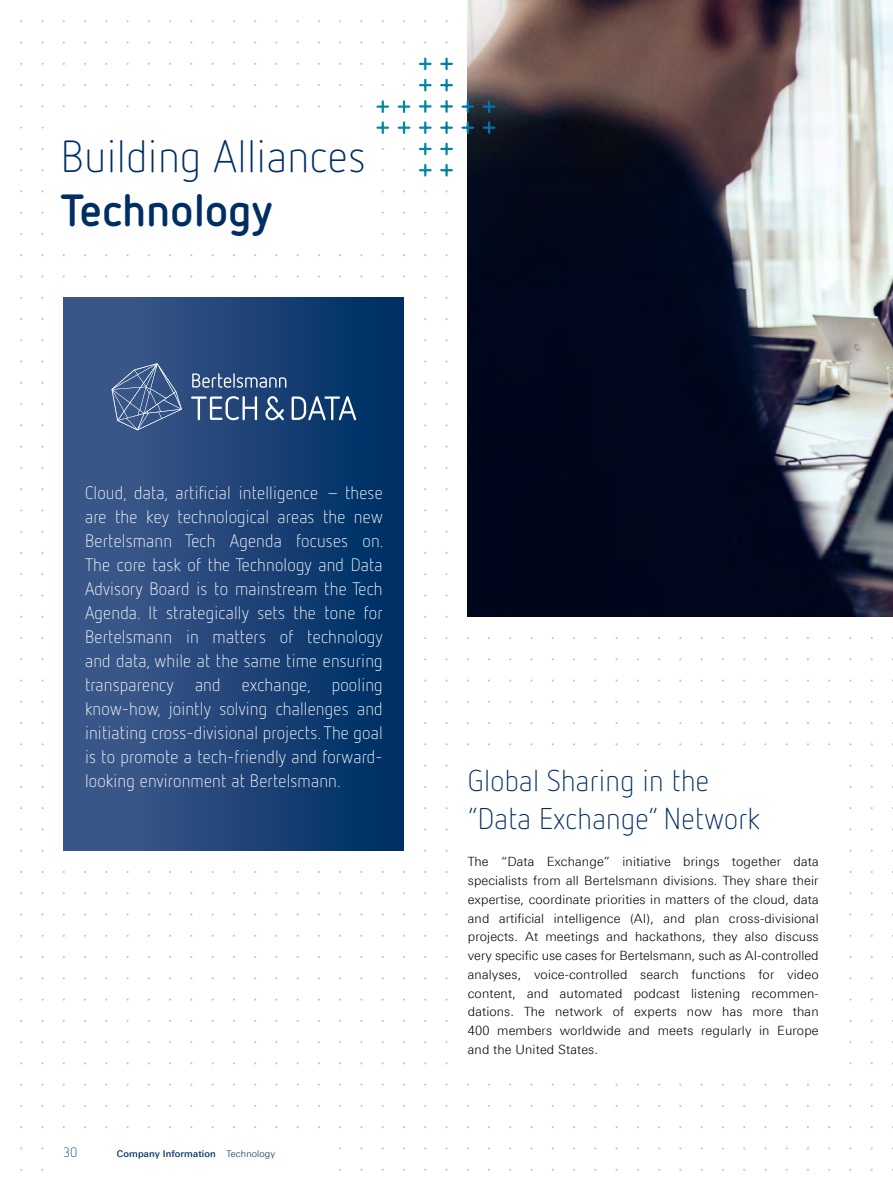
<style>
.page{position:relative;width:893px;height:1191px;background:#fff}
.page>*{position:absolute;margin:0;border:0;box-sizing:border-box;transform-origin:0 0}
.t1{font:300 45px "Netto OT";letter-spacing:.01em;color:#002e63}
.t2{font:700 45px "Netto OT";letter-spacing:.01em;color:#002e63}
.t3{font:300 30px/37.5px "Netto OT";letter-spacing:.01em;color:#002e63}
.t4{font:300 18px/24px "Netto OT";letter-spacing:.01em;color:#fff;text-align:justify}
.t5{font:300 13.5px "Netto OT";color:#002e63}
.t6{font:300 12.75px/18.8px "Linotype Univers 330";letter-spacing:.01em;color:#000;text-align:justify}
.t7{font:500 9.3px "Linotype Univers 530";letter-spacing:.01em;color:#002e63}
.s1{font-family:"Linotype Univers 330";font-weight:300}
</style>
<div class="page">
<img style="left:468px;top:0;width:425px;height:616px">
<svg style="left:377px;top:101px;width:11px;height:11px"></svg>
<svg style="left:399px;top:101px;width:10px;height:11px"></svg>
<svg style="left:420px;top:101px;width:11px;height:11px"></svg>
<svg style="left:441px;top:101px;width:11px;height:11px"></svg>
<svg style="left:462px;top:101px;width:11px;height:11px"></svg>
<svg style="left:484px;top:101px;width:10px;height:11px"></svg>
<svg style="left:377px;top:122px;width:11px;height:11px"></svg>
<svg style="left:399px;top:122px;width:10px;height:11px"></svg>
<svg style="left:420px;top:122px;width:11px;height:11px"></svg>
<svg style="left:441px;top:122px;width:11px;height:11px"></svg>
<svg style="left:462px;top:122px;width:11px;height:11px"></svg>
<svg style="left:484px;top:122px;width:10px;height:11px"></svg>
<svg style="left:420px;top:80px;width:11px;height:10px"></svg>
<svg style="left:441px;top:80px;width:11px;height:10px"></svg>
<svg style="left:420px;top:59px;width:11px;height:10px"></svg>
<svg style="left:441px;top:59px;width:11px;height:10px"></svg>
<svg style="left:420px;top:144px;width:11px;height:10px"></svg>
<svg style="left:441px;top:144px;width:11px;height:10px"></svg>
<svg style="left:420px;top:165px;width:11px;height:10px"></svg>
<svg style="left:441px;top:165px;width:11px;height:10px"></svg>
<div style="left:64px;top:298px;width:340px;height:552px;background:linear-gradient(to right,#435c8d,#002f64)"></div>
<svg style="left:190px;top:373px;width:96px;height:15px"></svg>
<svg style="left:190px;top:396px;width:166px;height:30px;background:#486891"></svg>
<svg style="left:105px;top:360px;width:77px;height:70px;background:#4a6591"></svg>
<h1 class="t1" style="left:61px;top:129px;width:306px">Building Alliances</h1>
<h1 class="t2" style="left:61px;top:182px;width:213px">Technology</h1>
<p class="t4" style="left:85px;top:480px;width:300px">Cloud, data, artificial intelligence – these are the key technological areas the new Bertelsmann Tech Agenda focuses on.<br>The core task of the Technology and Data Advisory Board is to mainstream the Tech Agenda. It strategically sets the tone for Bertelsmann in matters of technology and data, while at the same time ensuring transparency and exchange, pooling know-how, jointly solving challenges and initiating cross-divisional projects. The goal is to promote a tech-friendly and forward&shy;looking environment at Bertelsmann.</p>
<p class="t5" style="left:64px;top:1144px;width:15px">30</p>
<p class="t7" style="left:117px;top:1148px;width:160px">Company Information <span class="s1">Technology</span></p>
<h2 class="t3" style="left:468px;top:761px;width:294px">Global Sharing in the “Data Exchange” Network</h2>
<p class="t6" style="left:468px;top:852px;width:352px">The “Data Exchange” initiative brings together data specialists from all Bertelsmann divisions. They share their expertise, coordinate priorities in matters of the cloud, data and artificial intelligence (AI), and plan cross-divisional projects. At meetings and hackathons, they also discuss very specific use cases for Bertelsmann, such as AI-controlled analyses, voice-controlled search functions for video content, and automated podcast listening recommen&shy;dations. The network of experts now has more than 400 members worldwide and meets regularly in Europe and the United States.</p>
</div>
